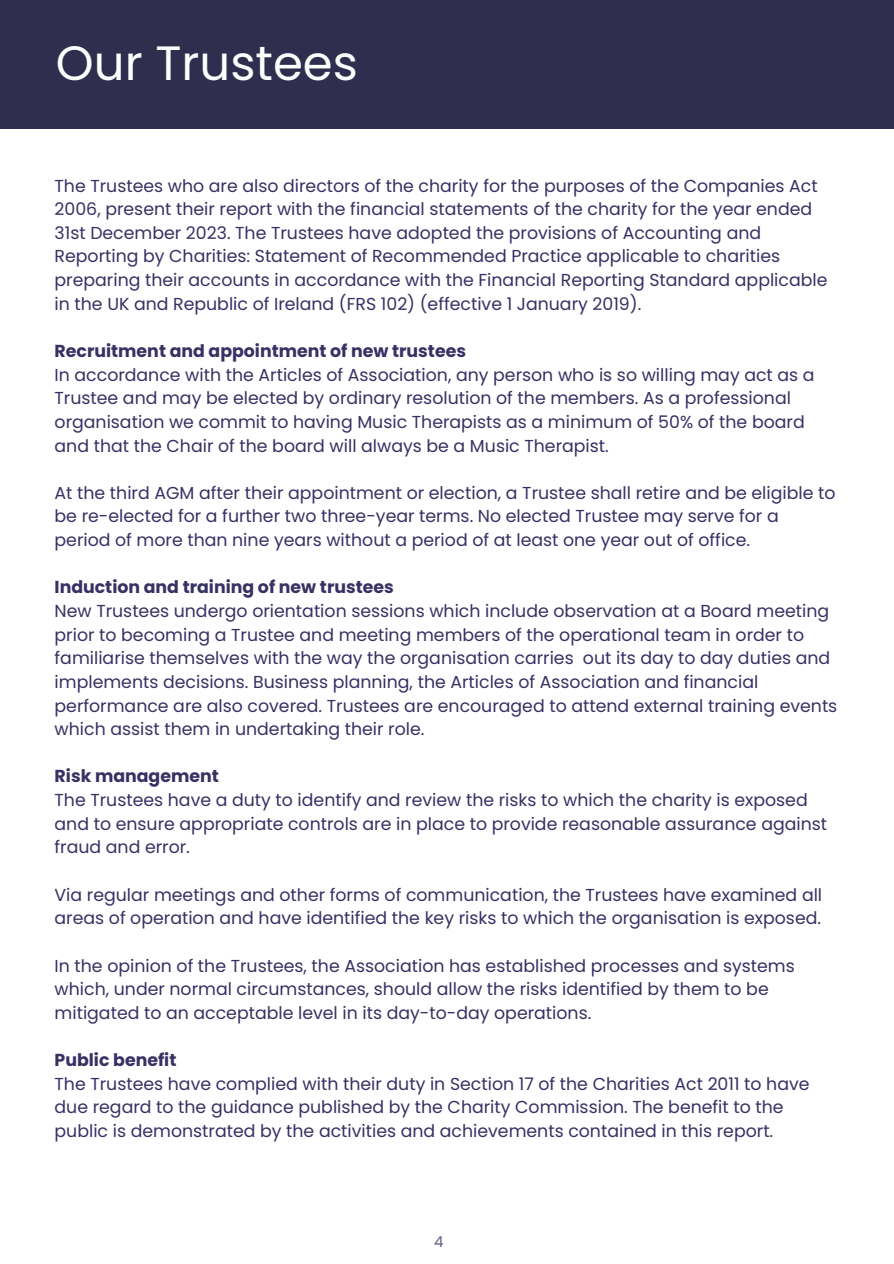
<style>
.page{position:relative;width:894px;height:1264px;background:#fff}
.page>*{position:absolute;margin:0;border:0;box-sizing:border-box;transform-origin:0 0}
.t1{font:48.15px "Poppins";color:#fdfefe}
.t2{font:17.25px/23.7px "Poppins";color:#373164}
.t3{font:700 17.25px "Poppins";color:#373164}
.t4{font:15px "Poppins";color:#615e7d}
</style>
<div class="page">
<div style="left:0;top:0;width:893px;height:128px;background:#302d4e"></div>
<h1 class="t1" style="left:56px;top:29px;width:303px">Our Trustees</h1>
<p class="t2" style="left:55px;top:174px;width:774px">The Trustees who are also directors of the charity for the purposes of the Companies Act 2006, present their report with the financial statements of the charity for the year ended 31st December 2023. The Trustees have adopted the provisions of Accounting and Reporting by Charities: Statement of Recommended Practice applicable to charities preparing their accounts in accordance with the Financial Reporting Standard applicable in the UK and Republic of Ireland (FRS 102) (effective 1 January 2019).</p>
<p class="t3" style="left:55px;top:339px;width:413px">Recruitment and appointment of new trustees</p>
<p class="t2" style="left:55px;top:363px;width:761px">In accordance with the Articles of Association, any person who is so willing may act as a Trustee and may be elected by ordinary resolution of the members. As a professional organisation we commit to having Music Therapists as a minimum of 50% of the board and that the Chair of the board will always be a Music Therapist.</p>
<p class="t2" style="left:55px;top:481px;width:782px">At the third AGM after their appointment or election, a Trustee shall retire and be eligible to be re-elected for a further two three-year terms. No elected Trustee may serve for a period of more than nine years without a period of at least one year out of office.</p>
<p class="t3" style="left:55px;top:575px;width:340px">Induction and training of new trustees</p>
<p class="t2" style="left:55px;top:599px;width:784px">New Trustees undergo orientation sessions which include observation at a Board meeting prior to becoming a Trustee and meeting members of the operational team in order to familiarise themselves with the way the organisation carries out its day to day duties and implements decisions. Business planning, the Articles of Association and financial performance are also covered. Trustees are encouraged to attend external training events which assist them in undertaking their role.</p>
<p class="t3" style="left:55px;top:764px;width:166px">Risk management</p>
<p class="t2" style="left:55px;top:788px;width:773px">The Trustees have a duty to identify and review the risks to which the charity is exposed and to ensure appropriate controls are in place to provide reasonable assurance against fraud and error.</p>
<p class="t2" style="left:55px;top:882px;width:768px">Via regular meetings and other forms of communication, the Trustees have examined all areas of operation and have identified the key risks to which the organisation is exposed.</p>
<p class="t2" style="left:55px;top:953px;width:741px">In the opinion of the Trustees, the Association has established processes and systems which, under normal circumstances, should allow the risks identified by them to be mitigated to an acceptable level in its day-to-day operations.</p>
<p class="t3" style="left:55px;top:1047px;width:123px">Public benefit</p>
<p class="t2" style="left:55px;top:1071px;width:756px">The Trustees have complied with their duty in Section 17 of the Charities Act 2011 to have due regard to the guidance published by the Charity Commission. The benefit to the public is demonstrated by the activities and achievements contained in this report.</p>
<p class="t4" style="left:434px;top:1230px;width:11px">4</p>
</div>
